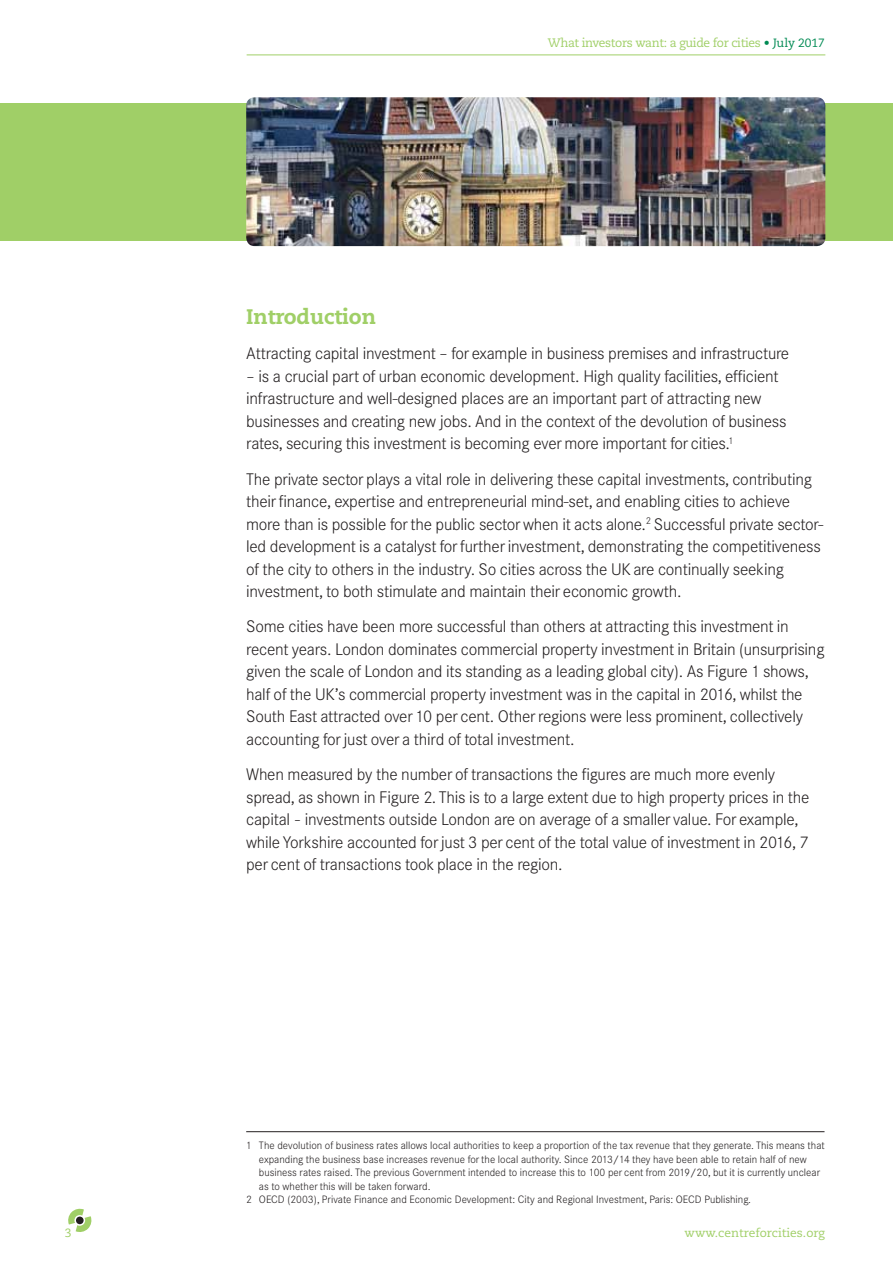
<style>
.page{position:relative;width:893px;height:1263px;background:#fff}
.page>*{position:absolute;margin:0;border:0;box-sizing:border-box;transform-origin:0 0}
.t1{font:800 21px "Caecilia LT Std";letter-spacing:-.005em;color:#a0cf67}
.t2{font:300 16.5px/22.5px "Corporate SBQ";letter-spacing:-.015em;color:#231f20}
.t3{font:12.3px "Caecilia LT Std";letter-spacing:-.03em;color:#a0cf67}
.t4{font:12px "Caecilia LT Std";color:#a0cf67}
.t5{font:300 10.5px "Corporate SBQ";color:#231f20}
.s1{font-size:12px;color:#008a53}
</style>
<div class="page">
<hr style="left:247px;top:55px;width:578px;height:1px;background:#a0cf67">
<svg style="left:68px;top:1208px;width:24px;height:24px"></svg>
<hr style="left:246px;top:1131px;width:578px;height:1px;background:#231f20">
<div style="left:0;top:104px;width:893px;height:137px;background:#a0cf67"></div>
<img style="left:246px;top:97px;width:579px;height:149px">
<p class="t4" style="left:65px;top:1226px;width:8px">3</p>
<p class="t3" style="left:548px;top:35px;width:279px">What investors want: a guide for cities <span class="s1">• July 2017</span></p>
<p class="t1" style="left:246px;top:304px;width:131px">Introduction</p>
<p class="t2" style="left:246px;top:342px;width:545px">Attracting capital investment – for example in business premises and infrastructure</p>
<p class="t2" style="left:246px;top:365px;width:542px">– is a crucial part of urban economic development. High quality facilities, efficient infrastructure and well-designed places are an important part of attracting new businesses and creating new jobs. And in the context of the devolution of business rates, securing this investment is becoming ever more important for cities.<sup>1</sup></p>
<p class="t2" style="left:246px;top:468px;width:579px">The private sector plays a vital role in delivering these capital investments, contributing their finance, expertise and entrepreneurial mind-set, and enabling cities to achieve more than is possible for the public sector when it acts alone.<sup>2</sup> Successful private sector&shy;led development is a catalyst for further investment, demonstrating the competitiveness of the city to others in the industry. So cities across the UK are continually seeking investment, to both stimulate and maintain their economic growth.</p>
<p class="t2" style="left:246px;top:615px;width:580px">Some cities have been more successful than others at attracting this investment in recent years. London dominates commercial property investment in Britain (unsurprising given the scale of London and its standing as a leading global city). As Figure 1 shows, half of the UK’s commercial property investment was in the capital in 2016, whilst the South East attracted over 10 per cent. Other regions were less prominent, collectively accounting for just over a third of total investment.</p>
<p class="t2" style="left:246px;top:763px;width:565px">When measured by the number of transactions the figures are much more evenly spread, as shown in Figure 2. This is to a large extent due to high property prices in the capital - investments outside London are on average of a smaller value. For example, while Yorkshire accounted for just 3 per cent of the total value of investment in 2016, 7 per cent of transactions took place in the region.</p>
<p class="t5" style="left:246px;top:1140px;width:580px">1 The devolution of business rates allows local authorities to keep a proportion of the tax revenue that they generate. This means that</p>
<p class="t5" style="left:259px;top:1153px;width:549px">expanding the business base increases revenue for the local authority. Since 2013/14 they have been able to retain half of new</p>
<p class="t5" style="left:259px;top:1167px;width:563px">business rates raised. The previous Government intended to increase this to 100 per cent from 2019/20, but it is currently unclear</p>
<p class="t5" style="left:259px;top:1180px;width:173px">as to whether this will be taken forward.</p>
<p class="t5" style="left:246px;top:1194px;width:506px">2 OECD (2003), Private Finance and Economic Development: City and Regional Investment, Paris: OECD Publishing.</p>
<p class="t4" style="left:685px;top:1226px;width:142px">www.centreforcities.org</p>
</div>
